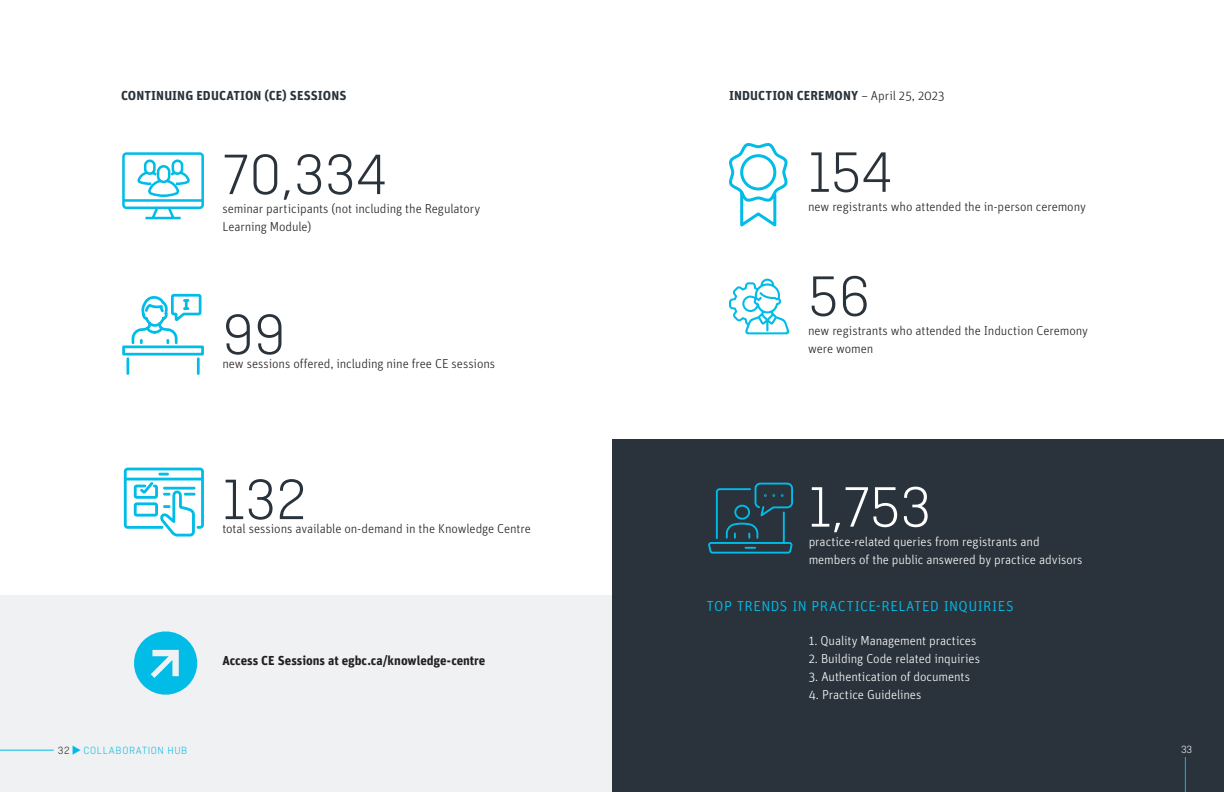
<style>
.page{position:relative;width:1224px;height:792px;background:#fff}
.page>*{position:absolute;margin:0;border:0;box-sizing:border-box;transform-origin:0 0}
.percentage{font:300 60px "Ciutadella";color:#2a333b}
.percentage-2{font:300 60px "Ciutadella";color:#fff}
.H3_18_pt{font:300 18px "Unit OT";letter-spacing:-.015em;color:#02bce8}
.Body_13_pt{font:300 13px/18px "Unit OT";letter-spacing:-.005em;color:#231f20}
.Body_13_pt-2{font:300 13px/18px "Unit OT";letter-spacing:-.005em;color:#fff}
.Body_13_pt-3{font:700 13px "Unit OT";letter-spacing:.01em;color:#2a333b}
.Intro_Report_Pages_11_75_pt{font:700 13px "Unit OT";letter-spacing:-.005em;color:#231f20}
.F_Heading_total{font:300 11px "Ciutadella";letter-spacing:.055em;color:#02bce8}
.F_Heading_total-2{font:300 11px "Ciutadella";color:#fff}
.s1{color:#231f20}
.s2{font-weight:300;color:#231f20}
</style>
<div class="page">
<div style="left:612px;top:439px;width:612px;height:353px;background:#2a333b"></div>
<svg style="left:708px;top:482px;width:85px;height:72px"></svg>
<div style="left:0;top:595px;width:612px;height:197px;background:#f0f1f2"></div>
<svg style="left:729px;top:143px;width:59px;height:84px"></svg>
<svg style="left:729px;top:279px;width:60px;height:55px"></svg>
<svg style="left:122px;top:152px;width:82px;height:68px"></svg>
<svg style="left:122px;top:293px;width:82px;height:82px"></svg>
<svg style="left:124px;top:468px;width:80px;height:69px"></svg>
<hr style="left:163px;top:487px;width:33px;height:3px;background:#02bce8">
<hr style="left:0;top:750px;width:54px;height:1px;background:#02bce8">
<hr style="left:1185px;top:757px;width:1px;height:35px;background:#02bce8">
<svg style="left:134px;top:631px;width:64px;height:64px"></svg>
<p class="Body_13_pt-3" style="left:121px;top:87px;width:227px">CONTINUING EDUCATION (CE) SESSIONS</p>
<p class="percentage" style="left:222px;top:142px;width:166px">70,334</p>
<p class="Body_13_pt" style="left:222px;top:200px;width:259px">seminar participants (not including the Regulatory<br>Learning Module)</p>
<p class="percentage" style="left:222px;top:302px;width:65px">99</p>
<p class="Body_13_pt" style="left:222px;top:355px;width:274px">new sessions offered, including nine free CE sessions</p>
<p class="percentage" style="left:222px;top:467px;width:86px">132</p>
<p class="Body_13_pt" style="left:222px;top:520px;width:310px">total sessions available on-demand in the Knowledge Centre</p>
<p class="F_Heading_total" style="left:58px;top:744px;width:131px"><span class="s1">32</span> ◆ COLLABORATION HUB</p>
<p class="Intro_Report_Pages_11_75_pt" style="left:222px;top:652px;width:265px">Access CE Sessions at egbc.ca/knowledge-centre</p>
<p class="Body_13_pt-3" style="left:729px;top:87px;width:217px">INDUCTION CEREMONY <span class="s2">– April 25, 2023</span></p>
<p class="percentage" style="left:808px;top:140px;width:86px">154</p>
<p class="Body_13_pt" style="left:808px;top:197px;width:279px">new registrants who attended the in-person ceremony</p>
<p class="percentage" style="left:808px;top:264px;width:64px">56</p>
<p class="Body_13_pt" style="left:808px;top:321px;width:281px">new registrants who attended the Induction Ceremony were women</p>
<p class="percentage-2" style="left:809px;top:475px;width:124px">1,753</p>
<p class="Body_13_pt-2" style="left:809px;top:533px;width:275px">practice-related queries from registrants and members of the public answered by practice advisors</p>
<p class="H3_18_pt" style="left:706px;top:595px;width:309px">top trends in practice-related inquiries</p>
<p class="Body_13_pt-2" style="left:809px;top:632px;width:169px">1. Quality Management practices</p>
<p class="Body_13_pt-2" style="left:809px;top:650px;width:173px">2. Building Code related inquiries</p>
<p class="Body_13_pt-2" style="left:809px;top:668px;width:163px">3. Authentication of documents</p>
<p class="Body_13_pt-2" style="left:809px;top:686px;width:114px">4. Practice Guidelines</p>
<p class="F_Heading_total-2" style="left:1181px;top:743px;width:13px">33</p>
</div>
